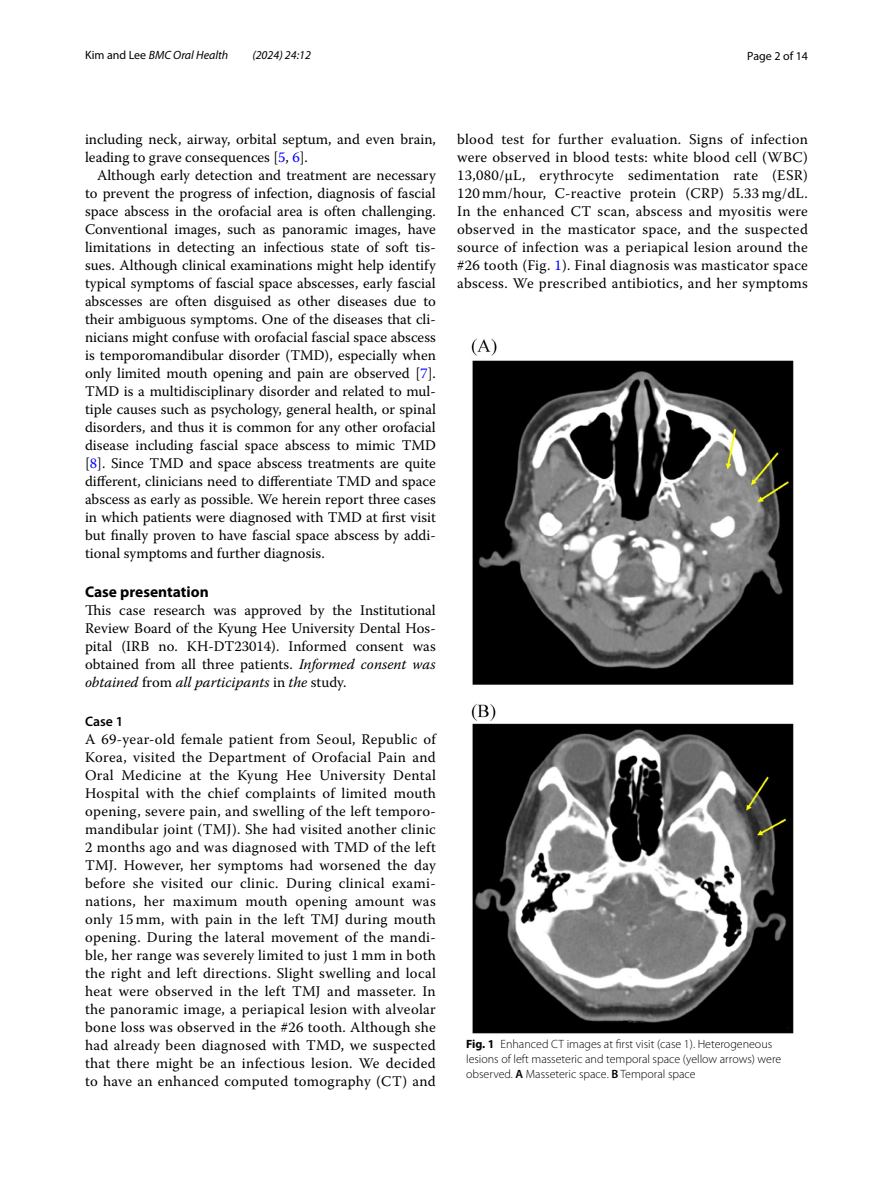
<style>
.page{position:relative;width:893px;height:1187px;background:#fff}
.page>*{position:absolute;margin:0;border:0;box-sizing:border-box;transform-origin:0 0}
.t1{font:700 15.45px "Myriad Pro";color:#000}
.t2{font:14.7px/18px "Warnock Pro";letter-spacing:.005em;color:#000;text-align:justify}
.t3{font:600 13.8px "Myriad Pro";color:#000}
.t4{font:300 12px/15px "Myriad Pro";color:#000}
.t5{font:italic 12px "Myriad Pro";color:#000}
.t6{font:12px "Myriad Pro";color:#000}
.s1{font-style:normal}
.s2{color:#00f}
.s3{font-style:italic}
.s4{font-weight:700}
.s5{font-weight:600}
</style>
<div class="page">
<img style="left:471px;top:338px;width:322px;height:695px">
<p class="t5" style="left:85px;top:48px;width:145px"><span class="s1">Kim and Lee</span> BMC Oral Health</p>
<p class="t5" style="left:252px;top:48px;width:60px">(2024) 24:12</p>
<p class="t6" style="left:747px;top:48px;width:62px">Page 2 of 14</p>
<p class="t2" style="left:85px;top:130px;width:352px">including neck, airway, orbital septum, and even brain, leading to grave consequences [<span class="s2">5</span>, <span class="s2">6</span>].</p>
<p class="t2" style="left:85px;top:166px;width:352px;text-indent:12px">Although early detection and treatment are necessary to prevent the progress of infection, diagnosis of fascial space abscess in the orofacial area is often challenging.<br>Conventional images, such as panoramic images, have limitations in detecting an infectious state of soft tis&shy;sues. Although clinical examinations might help identify typical symptoms of fascial space abscesses, early fascial abscesses are often disguised as other diseases due to their ambiguous symptoms. One of the diseases that cli&shy;nicians might confuse with orofacial fascial space abscess is temporomandibular disorder (TMD), especially when only limited mouth opening and pain are observed [<span class="s2">7</span>].<br>TMD is a multidisciplinary disorder and related to mul&shy;tiple causes such as psychology, general health, or spinal disorders, and thus it is common for any other orofacial disease including fascial space abscess to mimic TMD [<span class="s2">8</span>]. Since TMD and space abscess treatments are quite different, clinicians need to differentiate TMD and space abscess as early as possible. We herein report three cases in which patients were diagnosed with TMD at first visit but finally proven to have fascial space abscess by addi&shy;tional symptoms and further diagnosis.</p>
<p class="t1" style="left:85px;top:581px;width:125px">Case presentation</p>
<p class="t2" style="left:85px;top:600px;width:352px">This case research was approved by the Institutional Review Board of the Kyung Hee University Dental Hos&shy;pital (IRB no. KH-DT23014). Informed consent was obtained from all three patients. <span class="s3">Informed consent was obtained</span> from <span class="s3">all participants</span> in <span class="s3">the</span> study.</p>
<p class="t3" style="left:85px;top:712px;width:40px">Case 1</p>
<p class="t2" style="left:85px;top:729px;width:352px">A 69-year-old female patient from Seoul, Republic of Korea, visited the Department of Orofacial Pain and Oral Medicine at the Kyung Hee University Dental Hospital with the chief complaints of limited mouth opening, severe pain, and swelling of the left temporo&shy;mandibular joint (TMJ). She had visited another clinic 2 months ago and was diagnosed with TMD of the left TMJ. However, her symptoms had worsened the day before she visited our clinic. During clinical exami&shy;nations, her maximum mouth opening amount was only 15 mm, with pain in the left TMJ during mouth opening. During the lateral movement of the mandi&shy;ble, her range was severely limited to just 1 mm in both the right and left directions. Slight swelling and local heat were observed in the left TMJ and masseter. In the panoramic image, a periapical lesion with alveolar bone loss was observed in the #26 tooth. Although she had already been diagnosed with TMD, we suspected that there might be an infectious lesion. We decided to have an enhanced computed tomography (CT) and</p>
<p class="t2" style="left:457px;top:130px;width:352px">blood test for further evaluation. Signs of infection were observed in blood tests: white blood cell (WBC)<br>13,080/μL, erythrocyte sedimentation rate (ESR)<br>120 mm/hour, C-reactive protein (CRP) 5.33 mg/dL.<br>In the enhanced CT scan, abscess and myositis were observed in the masticator space, and the suspected source of infection was a periapical lesion around the #26 tooth (Fig. <span class="s2">1</span>). Final diagnosis was masticator space abscess. We prescribed antibiotics, and her symptoms</p>
<p class="t4" style="left:466px;top:1036px;width:317px"><span class="s4">Fig. 1</span> Enhanced CT images at first visit (case 1). Heterogeneous lesions of left masseteric and temporal space (yellow arrows) were observed. <span class="s5">A</span> Masseteric space. <span class="s5">B</span> Temporal space</p>
</div>
